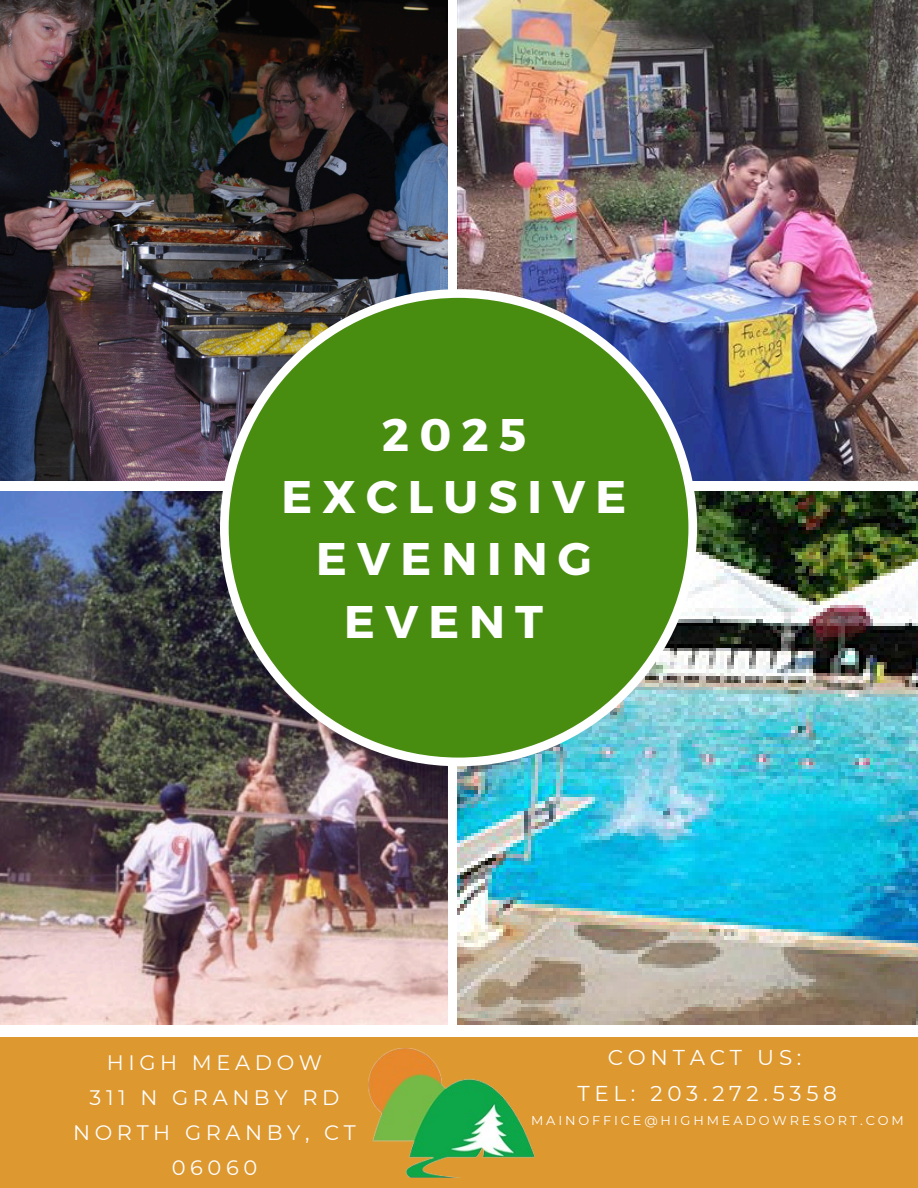
<style>
.page{position:relative;width:918px;height:1188px;background:#fff}
.page>*{position:absolute;margin:0;border:0;box-sizing:border-box;transform-origin:0 0}
.t1{font:700 45.75px/62.1px "Montserrat";letter-spacing:.22em;color:#fff;text-align:center}
.t2{font:21.45px/36px "Montserrat";letter-spacing:.22em;color:#fff;text-align:center}
.t3{font:21px/34.8px "Montserrat";letter-spacing:.22em;color:#fff;text-align:center}
.t4{font:12.9px "Montserrat";letter-spacing:.22em;color:#fff}
</style>
<div class="page">
<img style="left:0;top:0;width:447px;height:480px">
<img style="left:458px;top:0;width:460px;height:480px">
<img style="left:0;top:492px;width:447px;height:533px">
<img style="left:458px;top:492px;width:460px;height:533px">
<img style="left:220px;top:289px;width:477px;height:477px">
<div style="left:0;top:1038px;width:918px;height:150px;background:#dd9830"></div>
<img style="left:368px;top:1048px;width:167px;height:130px">
<p class="t1" style="left:282px;top:402px;width:346px">2025<br>EXCLUSIVE<br>EVENING<br>EVENT</p>
<p class="t3" style="left:73px;top:1045px;width:284px">HIGH MEADOW<br>311 N GRANBY RD<br>NORTH GRANBY, CT<br>06060</p>
<h2 class="t2" style="left:577px;top:1040px;width:261px">CONTACT US:<br>TEL: 203.272.5358</h2>
<h2 class="t4" style="left:531px;top:1113px;width:374px">MAINOFFICE@HIGHMEADOWRESORT.COM</h2>
</div>
